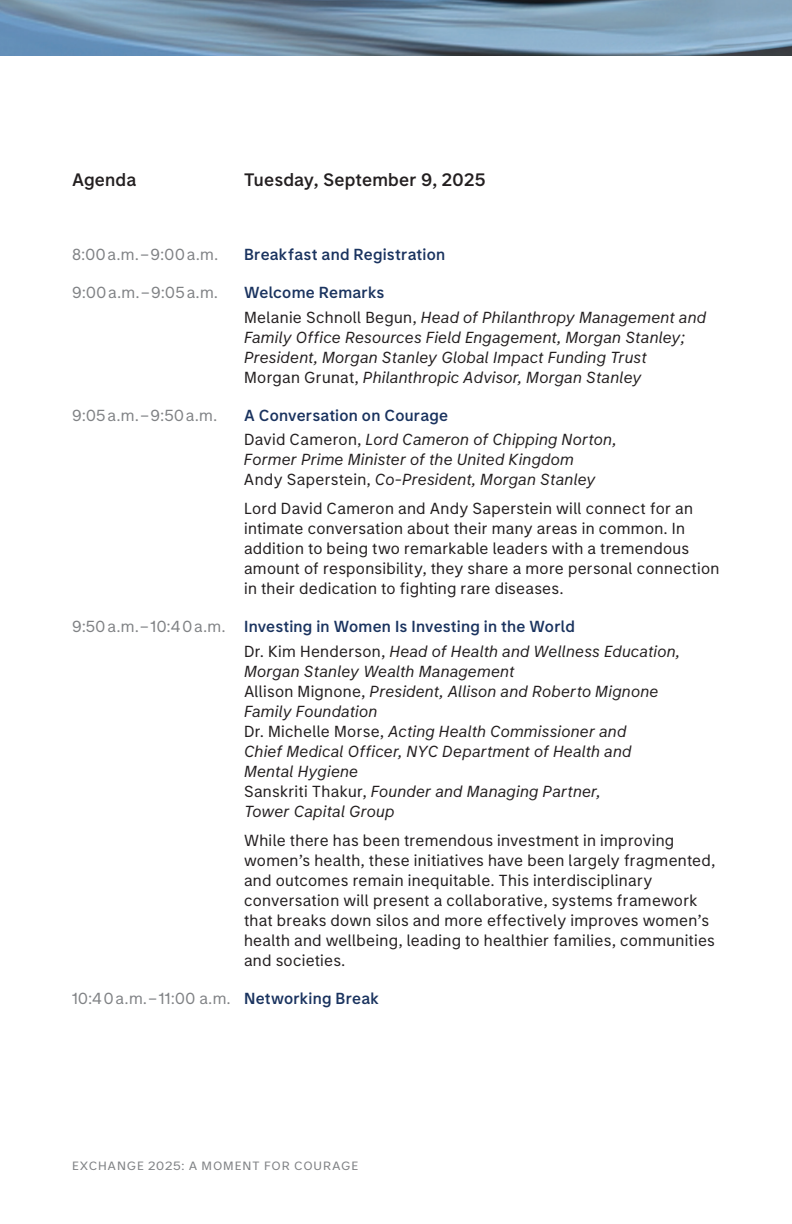
<style>
.page{position:relative;width:792px;height:1224px;background:#fff}
.page>*{position:absolute;margin:0;border:0;box-sizing:border-box;transform-origin:0 0}
.t1{font:500 18px "Morgan Stanley Sans CC";letter-spacing:.01em;color:#231f20}
.t2{font:italic 16px/20px "Morgan Stanley Sans CC";letter-spacing:.015em;color:#231f20}
.t3{font:16px/20px "Morgan Stanley Sans CC";letter-spacing:.02em;color:#231f20}
.t4{font:500 16px/24.6px "Morgan Stanley Sans CC";letter-spacing:.015em;color:#1a335f}
.t5{font:16px "Morgan Stanley Sans CC";letter-spacing:.04em;color:#808285}
.t6{font:12px "Morgan Stanley Sans CC";letter-spacing:.065em;color:#808285;scale:1.1 1}
.s1{font-weight:500;font-style:normal;color:#1a335f}
.s2{font-style:normal}
.s3{font-weight:400;color:#808285}
.s4{font-weight:400;color:#231f20}
.s5{font-weight:400;font-style:italic;color:#231f20}
.s6{font-weight:500;color:#1a335f}
</style>
<div class="page">
<img style="left:0;top:0;width:792px;height:56px">
<p class="t1" style="left:72px;top:168px;width:66px">Agenda</p>
<p class="t1" style="left:244px;top:168px;width:243px">Tuesday, September 9, 2025</p>
<p class="t5" style="left:72px;top:244px;width:147px">8:00a.m.–9:00a.m.</p>
<p class="t4" style="left:244px;top:242px;width:203px">Breakfast and Registration</p>
<p class="t5" style="left:72px;top:282px;width:147px">9:00a.m.–9:05a.m.</p>
<p class="t2" style="left:244px;top:280px;width:464px;line-height:24.6px"><span class="s1">Welcome Remarks<br></span><span class="s2">Melanie Schnoll Begun,</span> Head of Philanthropy Management and</p>
<p class="t2" style="left:244px;top:327px;width:443px">Family Office Resources Field Engagement, Morgan Stanley;<br>President, Morgan Stanley Global Impact Funding Trust<br><span class="s2">Morgan Grunat,</span> Philanthropic Advisor, Morgan Stanley</p>
<p class="t5" style="left:72px;top:405px;width:147px">9:05a.m.–9:50a.m.</p>
<p class="t2" style="left:244px;top:402px;width:374px;line-height:24.6px"><span class="s1">A Conversation on Courage<br></span><span class="s2">David Cameron,</span> Lord Cameron of Chipping Norton,</p>
<p class="t2" style="left:244px;top:449px;width:353px">Former Prime Minister of the United Kingdom<br><span class="s2">Andy Saperstein,</span> Co-President, Morgan Stanley</p>
<p class="t3" style="left:244px;top:498px;width:477px">Lord David Cameron and Andy Saperstein will connect for an intimate conversation about their many areas in common. In addition to being two remarkable leaders with a tremendous amount of responsibility, they share a more personal connection in their dedication to fighting rare diseases.</p>
<p class="t4" style="left:244px;top:614px;width:438px;text-indent:-172px"><span class="s3">9:50a.m.–10:40a.m.</span> Investing in Women Is Investing in the World<br><span class="s4">Dr. Kim Henderson,</span> <span class="s5">Head of Health and Wellness Education,</span></p>
<p class="t2" style="left:244px;top:661px;width:416px">Morgan Stanley Wealth Management<br><span class="s2">Allison Mignone,</span> President, Allison and Roberto Mignone Family Foundation<br><span class="s2">Dr. Michelle Morse,</span> Acting Health Commissioner and Chief Medical Officer, NYC Department of Health and Mental Hygiene<br><span class="s2">Sanskriti Thakur,</span> Founder and Managing Partner,<br>Tower Capital Group</p>
<p class="t3" style="left:244px;top:830px;width:473px">While there has been tremendous investment in improving women’s health, these initiatives have been largely fragmented, and outcomes remain inequitable. This interdisciplinary conversation will present a collaborative, systems framework that breaks down silos and more effectively improves women’s health and wellbeing, leading to healthier families, communities and societies.</p>
<p class="t5" style="left:72px;top:988px;width:309px">10:40a.m.–11:00 a.m. <span class="s6">Networking Break</span></p>
<p class="t6" style="left:72px;top:1158px;width:262px">EXCHANGE 2025: A MOMENT FOR COURAGE</p>
</div>
